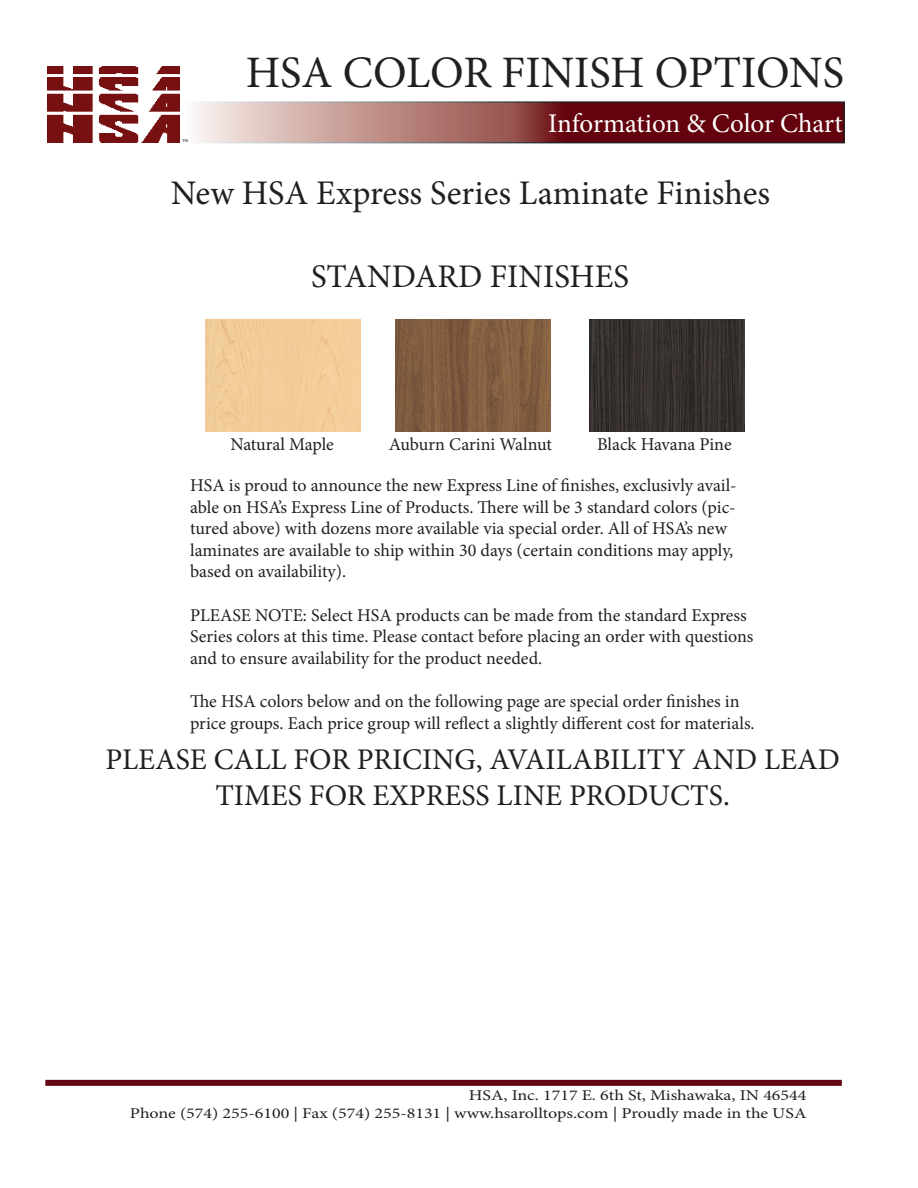
<style>
.page{position:relative;width:918px;height:1188px;background:#fff}
.page>*{position:absolute;margin:0;border:0;box-sizing:border-box;transform-origin:0 0}
.Product_Name_Title{font:45px "Minion Pro";color:#231f20}
.t1{font:34.5px "Minion Pro";color:#231f20}
.t2{font:33px "Minion Pro";color:#231f20}
.t3{font:30px/36px "Minion Pro";color:#231f20;text-align:center}
.t4{font:27px "Minion Pro";letter-spacing:-.005em;color:#fff}
.t5{font:18px/21.6px "Minion Pro";color:#231f20}
.t6{font:15px "Minion Pro";color:#231f20;scale:1.2 1}
.t7{font:13.5px "Minion Pro";color:#231f20}
</style>
<div class="page">
<svg style="left:194px;top:104px;width:648px;height:36px;background:#965254"></svg>
<div style="left:180px;top:101px;width:665px;height:42px;border:2px solid #fff"></div>
<img style="left:48px;top:66px;width:132px;height:77px">
<div style="left:45px;top:1080px;width:797px;height:6px;background:#650615"></div>
<div style="left:205px;top:319px;width:156px;height:112px;background:#f3cd99"></div>
<img style="left:589px;top:319px;width:156px;height:112px">
<img style="left:395px;top:319px;width:155px;height:112px">
<p class="t7" style="left:182px;top:135px;width:8px">™</p>
<p class="Product_Name_Title" style="left:246px;top:42px;width:600px">HSA COLOR FINISH OPTIONS</p>
<p class="t4" style="left:548px;top:105px;width:296px">Information &amp; Color Chart</p>
<p class="t1" style="left:171px;top:170px;width:601px">New HSA Express Series Laminate Finishes</p>
<p class="t2" style="left:311px;top:255px;width:320px">STANDARD FINISHES</p>
<p class="t5" style="left:231px;top:434px;width:105px">Natural Maple</p>
<p class="t5" style="left:389px;top:434px;width:165px">Auburn Carini Walnut</p>
<p class="t5" style="left:597px;top:434px;width:136px">Black Havana Pine</p>
<p class="t5" style="left:190px;top:475px;width:548px">HSA is proud to announce the new Express Line of finishes, exclusivly avail&shy;able on HSA’s Express Line of Products. There will be 3 standard colors (pic&shy;tured above) with dozens more available via special order. All of HSA’s new laminates are available to ship within 30 days (certain conditions may apply, based on availability).</p>
<p class="t5" style="left:190px;top:604px;width:565px">PLEASE NOTE: Select HSA products can be made from the standard Express<br>Series colors at this time. Please contact before placing an order with questions and to ensure availability for the product needed.</p>
<p class="t5" style="left:190px;top:691px;width:566px">The HSA colors below and on the following page are special order finishes in price groups. Each price group will reflect a slightly different cost for materials.</p>
<p class="t3" style="left:105px;top:742px;width:736px">PLEASE CALL FOR PRICING, AVAILABILITY AND LEAD<br>TIMES FOR EXPRESS LINE PRODUCTS.</p>
<p class="t6" style="left:469px;top:1085px;width:283px">HSA, Inc. 1717 E. 6th St, Mishawaka, IN 46544</p>
<p class="t6" style="left:130px;top:1103px;width:565px">Phone (574) 255-6100 | Fax (574) 255-8131 | www.hsarolltops.com | Proudly made in the USA</p>
</div>
